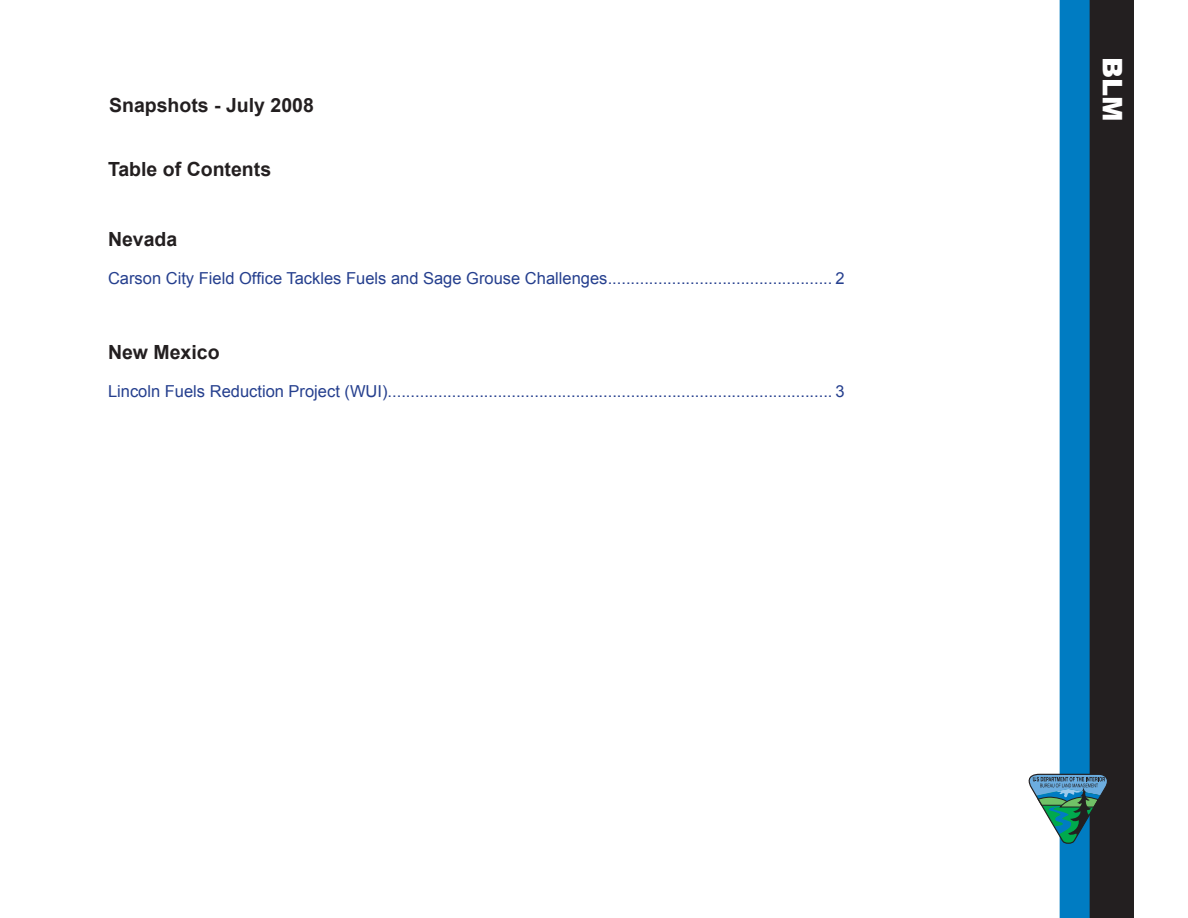
<style>
.page{position:relative;width:1188px;height:918px;background:#fff}
.page>*{position:absolute;margin:0;border:0;box-sizing:border-box;transform-origin:0 0}
.t1{font:900 27px "Arial";color:#fff}
.Subhead_1{font:700 19.5px "Arial";color:#231f20}
.leader{font:16.5px "Arial";color:#253f8e}
</style>
<div class="page">
<div style="left:1089px;top:0;width:45px;height:918px;background:#231f20"></div>
<div style="left:1060px;top:0;width:30px;height:918px;background:#007cc2"></div>
<svg style="left:1029px;top:774px;width:78px;height:70px"></svg>
<p class="Subhead_1" style="left:109px;top:93px;width:206px">Snapshots - July 2008</p>
<p class="Subhead_1" style="left:108px;top:157px;width:165px">Table of Contents</p>
<p class="Subhead_1" style="left:108px;top:227px;width:71px">Nevada</p>
<p class="leader" style="left:108px;top:268px;width:738px">Carson City Field Office Tackles Fuels and Sage Grouse Challenges................................................. 2</p>
<p class="Subhead_1" style="left:108px;top:339px;width:113px">New Mexico</p>
<p class="leader" style="left:108px;top:380px;width:738px">Lincoln Fuels Reduction Project (WUI)................................................................................................. 3</p>
<p class="t1" style="left:1132px;top:57px;width:66px;rotate:90deg">BLM</p>
</div>
